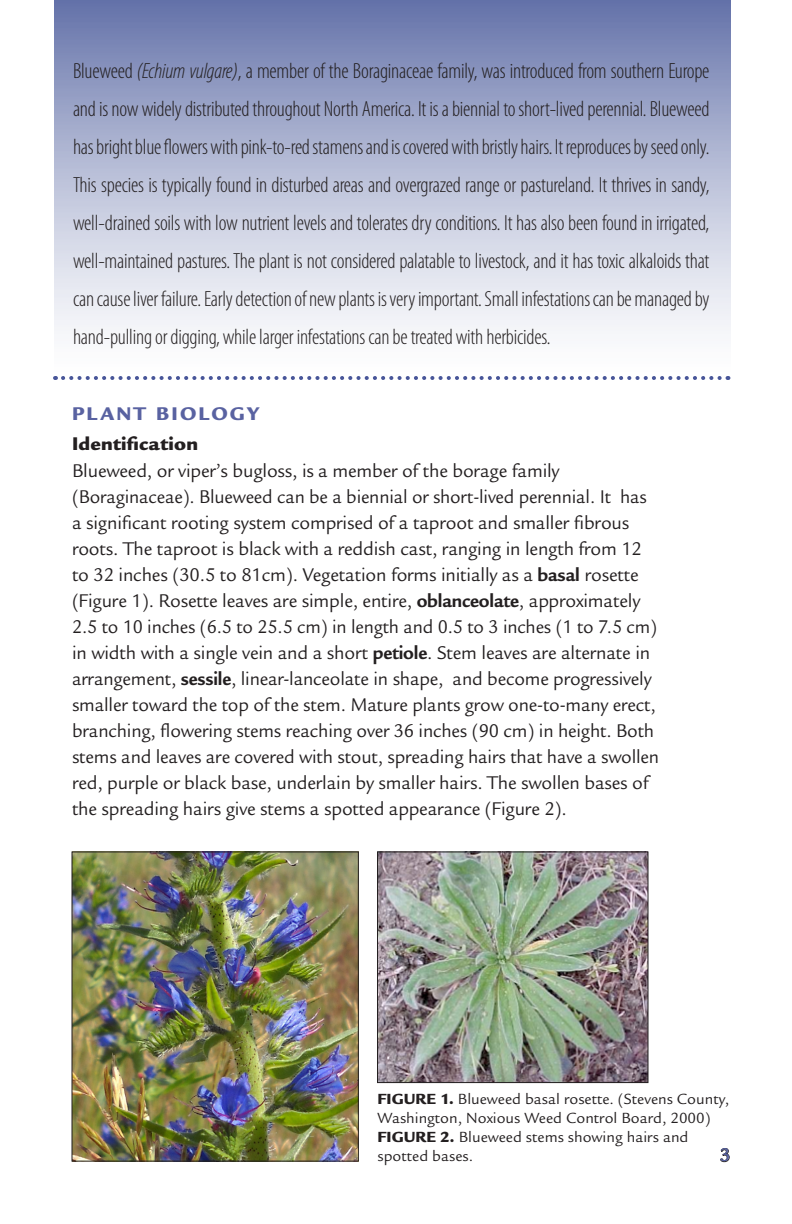
<style>
.page{position:relative;width:792px;height:1224px;background:#fff}
.page>*{position:absolute;margin:0;border:0;box-sizing:border-box;transform-origin:0 0}
.box{font:300 condensed 22px/38px "Myriad Pro";letter-spacing:-.01em;color:#231f20;text-align:justify}
.text2{font:20px/26px "Legacy Sans";letter-spacing:-.01em;color:#231f20}
._1subA{font:900 20px "Legacy Sans";letter-spacing:.01em;color:#231f20}
._1sub{font:900 20px "Legacy Sans";letter-spacing:.11em;color:#5962a1}
._1sub-2{font:500 20px "Legacy Sans";color:#5661a0}
.t1{font:16px/19.2px "Legacy Sans";color:#231f20}
.s1{font-style:italic}
.s2{color:#fff}
.s3{font-weight:700}
.s4{font-weight:900}
</style>
<div class="page">
<img style="left:379px;top:854px;width:267px;height:227px">
<div style="left:377px;top:852px;width:271px;height:231px;border:1px solid #231f20"></div>
<img style="left:74px;top:854px;width:283px;height:305px">
<div style="left:72px;top:852px;width:287px;height:309px;border:1px solid #231f20"></div>
<div style="left:54px;top:0;width:676px;height:378px;background:linear-gradient(to bottom,#6c79ae,#fff)"></div>
<svg style="left:720px;top:1148px;width:10px;height:15px"></svg>
<svg style="left:63px;top:376px;width:666px;height:4px"></svg>
<p class="box" style="left:73px;top:52px;width:638px">Blueweed <span class="s1">(Echium vulgare)</span>, a member of the Boraginaceae family, was introduced from southern Europe and is now widely distributed throughout North America. It is a biennial to short-lived perennial. Blueweed has bright blue flowers with pink-to-red stamens and is covered with bristly hairs. It reproduces by seed only.<br>This species is typically found in disturbed areas and overgrazed range or pastureland. It thrives in sandy, well-drained soils with low nutrient levels and tolerates dry conditions. It has also been found in irrigated, well-maintained pastures. The plant is not considered palatable to livestock, and it has toxic alkaloids that can cause liver failure. Early detection of new plants is very important. Small infestations can be managed by hand-pulling or digging, while larger infestations can be treated with herbicides.</p>
<p class="_1sub" style="left:72px;top:402px;width:189px">PLANT BIOLOGY</p>
<p class="_1subA" style="left:72px;top:432px;width:128px">Identification</p>
<p class="text2" style="left:72px;top:458px;width:589px">Blueweed, or viper’s bugloss,<span class="s2">i</span>is<span class="s2">i</span>a member of the borage family (Boraginaceae). Blueweed can be a biennial or short-lived perennial. It has a significant rooting system comprised of a taproot and smaller fibrous roots. The taproot is black with a reddish cast, ranging in length from 12 to 32 inches (30.5 to 81cm). Vegetation forms initially as a <span class="s3">basal</span> rosette (Figure 1). Rosette leaves are simple, entire, <span class="s3">oblanceolate</span>, approximately 2.5 to 10 inches (6.5 to 25.5 cm) in length and 0.5 to 3 inches (1 to 7.5 cm) in width with a single vein and a short <span class="s3">petiole</span>. Stem leaves are alternate in arrangement, <span class="s3">sessile</span>, linear-lanceolate in shape, and become progressively smaller toward the top of the stem. Mature plants grow one-to-many erect, branching, flowering stems reaching over 36 inches (90 cm) in height. Both stems and leaves are covered with stout, spreading hairs that have a swollen red, purple or black base, underlain by smaller hairs. The swollen bases of the spreading hairs give stems a spotted appearance (Figure 2).</p>
<p class="t1" style="left:378px;top:1089px;width:353px"><span class="s4">FIGURE 1.</span> Blueweed basal rosette. (Stevens County,<br>Washington, Noxious Weed Control Board, 2000)</p>
<p class="t1" style="left:378px;top:1127px;width:313px"><span class="s4">FIGURE 2.</span> Blueweed stems showing hairs and spotted bases.</p>
<p class="_1sub-2" style="left:720px;top:1144px;width:12px">3</p>
</div>
